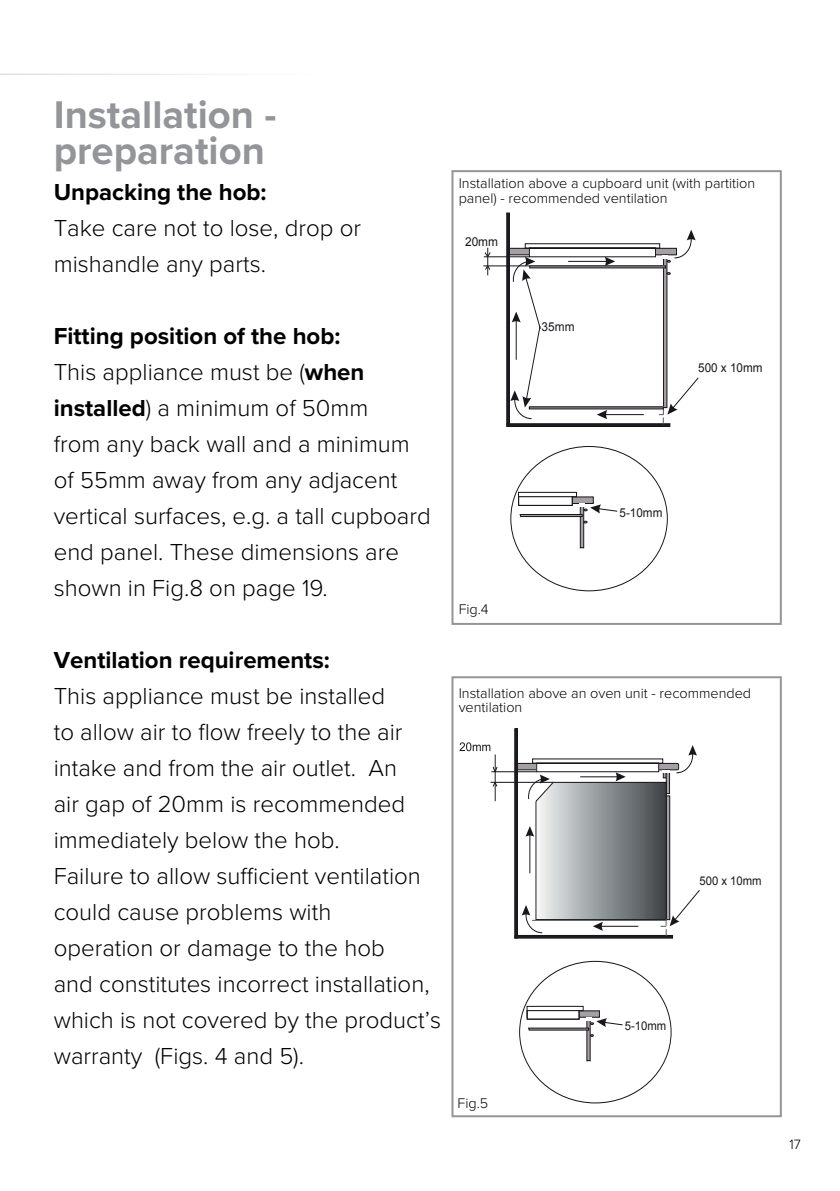
<style>
.page{position:relative;width:840px;height:1191px;background:#fff}
.page>*{position:absolute;margin:0;border:0;box-sizing:border-box;transform-origin:0 0}
.t1{font:700 40px/36px "Proxima Nova";color:#939598}
.t2{font:300 24px/36px "Proxima Nova";color:#000}
.t3{font:700 24px "Proxima Nova";color:#000}
.t4{font:300 14.4px/14.4px "Proxima Nova";color:#000}
.t5{font:300 14px "Proxima Nova";color:#000}
.t6{font:12.2px "Arial";color:#19171c;scale:.95 1}
.t7{font:12.2px "Arial";color:#19171c;scale:.96 1}
.t8{font:12px "Arial";color:#19171c;scale:.94 1}
.s1{font-weight:700}
</style>
<div class="page">
<hr style="left:0;top:74px;width:839px;height:1px;background:#bcbec0">
<div style="left:508px;top:248px;width:168px;height:7px;border:1px solid #19171c"></div>
<div style="left:506px;top:213px;width:3px;height:213px;border:1px solid #19171c"></div>
<div style="left:506px;top:423px;width:163px;height:3px;border:1px solid #19171c"></div>
<hr style="left:483px;top:265px;width:46px;height:1px;background:#19171c">
<hr style="left:483px;top:256px;width:46px;height:1px;background:#19171c">
<svg style="left:484px;top:248px;width:6px;height:27px"></svg>
<svg style="left:510px;top:230px;width:189px;height:194px"></svg>
<svg style="left:517px;top:491px;width:100px;height:57px"></svg>
<div style="left:451px;top:170px;width:330px;height:455px;border:2px solid #939598"></div>
<div style="left:515px;top:763px;width:163px;height:7px;background:#a5a0a3;border-radius:2px"></div>
<div style="left:515px;top:763px;width:163px;height:7px;border:1px solid #19171c;border-radius:2px"></div>
<div style="left:514px;top:728px;width:3px;height:210px;border:1px solid #19171c"></div>
<div style="left:514px;top:935px;width:158px;height:3px;border:1px solid #19171c"></div>
<div style="left:665px;top:795px;width:4px;height:125px;border:1px solid #19171c"></div>
<div style="left:535px;top:782px;width:130px;height:137px;background:linear-gradient(to right,#f3f5f6,#3e4448)"></div>
<div style="left:535px;top:782px;width:131px;height:137px;border:1px solid #19171c"></div>
<hr style="left:531px;top:920px;width:135px;height:1px;background:#595a5b">
<svg style="left:459px;top:742px;width:31px;height:9px"></svg>
<hr style="left:491px;top:771px;width:45px;height:1px;background:#19171c">
<hr style="left:490px;top:782px;width:63px;height:1px;background:#19171c">
<hr style="left:494px;top:754px;width:1px;height:47px;background:#19171c">
<svg style="left:492px;top:766px;width:5px;height:6px"></svg>
<svg style="left:492px;top:782px;width:5px;height:5px"></svg>
<hr style="left:529px;top:831px;width:1px;height:42px;background:#19171c">
<svg style="left:526px;top:826px;width:8px;height:10px"></svg>
<svg style="left:524px;top:758px;width:145px;height:44px"></svg>
<svg style="left:675px;top:745px;width:21px;height:28px"></svg>
<svg style="left:660px;top:889px;width:40px;height:47px"></svg>
<hr style="left:597px;top:926px;width:41px;height:1px;background:#19171c">
<svg style="left:593px;top:922px;width:9px;height:9px"></svg>
<svg style="left:521px;top:905px;width:21px;height:28px"></svg>
<svg style="left:526px;top:1005px;width:97px;height:56px"></svg>
<div style="left:451px;top:676px;width:330px;height:441px;border:2px solid #939598"></div>
<h1 class="t1" style="left:54px;top:98px;width:224px">Installation - preparation</h1>
<p class="t3" style="left:54px;top:178px;width:214px">Unpacking the hob:</p>
<p class="t2" style="left:54px;top:210px;width:308px">Take care not to lose, drop or mishandle any parts.</p>
<p class="t2" style="left:54px;top:318px;width:378px"><span class="s1">Fitting position of the hob:<br></span>This appliance must be (<span class="s1">when installed</span>) a minimum of 50mm<br>from any back wall and a minimum of 55mm away from any adjacent vertical surfaces, e.g. a tall cupboard end panel. These dimensions are shown in Fig.8 on page 19.</p>
<p class="t3" style="left:54px;top:646px;width:277px">Ventilation requirements:</p>
<p class="t2" style="left:54px;top:678px;width:388px">This appliance must be installed<br>to allow air to flow freely to the air intake and from the air outlet. An<br>air gap of 20mm is recommended immediately below the hob.<br>Failure to allow sufficient ventilation could cause problems with<br>operation or damage to the hob<br>and constitutes incorrect installation, which is not covered by the product’s warranty (Figs. 4 and 5).</p>
<p class="t4" style="left:458px;top:176px;width:298px">Installation above a cupboard unit (with partition panel) - recommended ventilation</p>
<p class="t7" style="left:465px;top:233px;width:36px">20mm</p>
<p class="t7" style="left:541px;top:318px;width:36px">35mm</p>
<p class="t6" style="left:697px;top:359px;width:69px">500 x 10mm</p>
<p class="t4" style="left:458px;top:602px;width:32px">Fig.4</p>
<p class="t6" style="left:619px;top:504px;width:47px">5-10mm</p>
<p class="t4" style="left:458px;top:686px;width:294px">Installation above an oven unit - recommended ventilation</p>
<p class="t4" style="left:457px;top:1096px;width:32px">Fig.5</p>
<p class="t8" style="left:699px;top:872px;width:68px">500 x 10mm</p>
<p class="t8" style="left:624px;top:1017px;width:46px">5-10mm</p>
<p class="t5" style="left:789px;top:1136px;width:13px">17</p>
</div>
